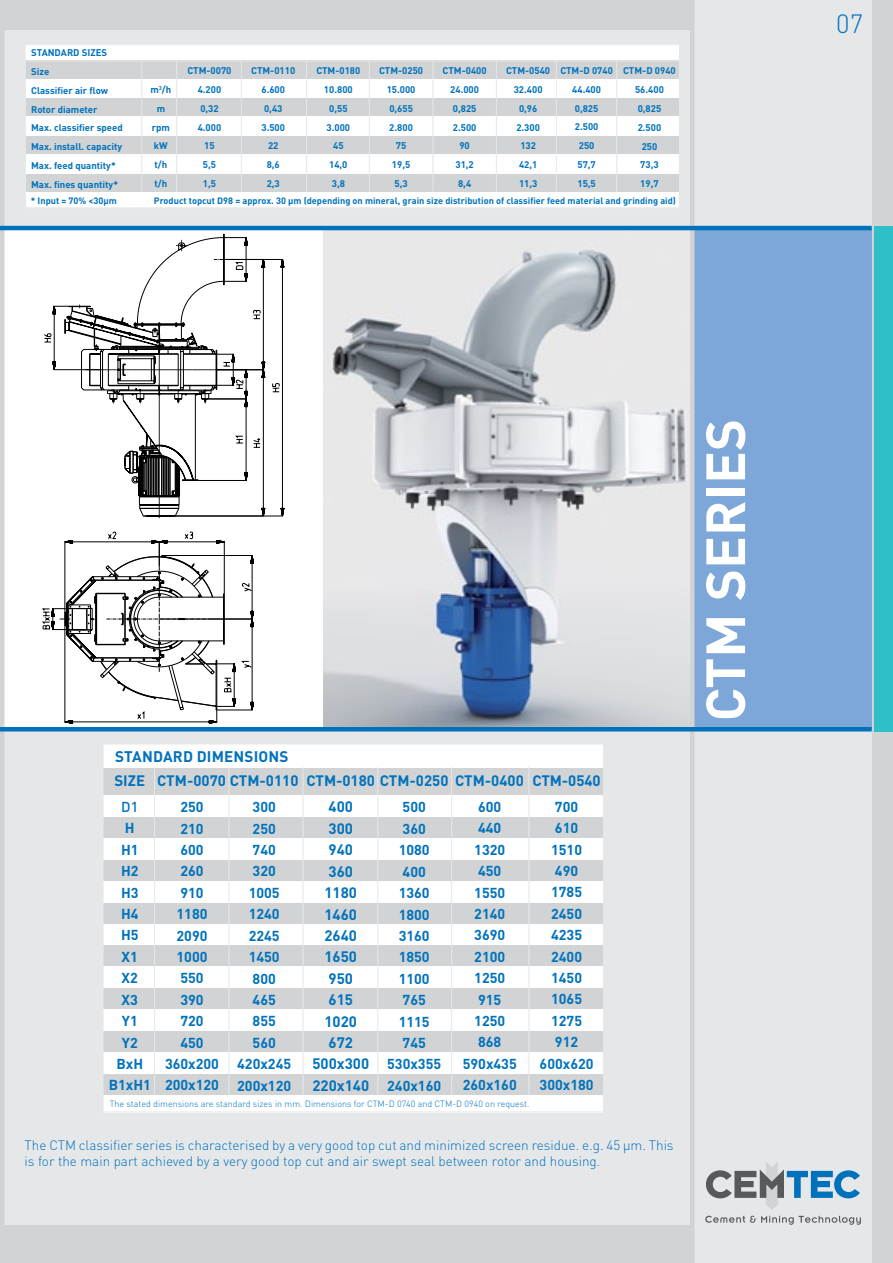
<style>
.page{position:relative;width:893px;height:1263px;background:#d1d3d4}
.page>*{position:absolute;margin:0;border:0;box-sizing:border-box;transform-origin:0 0}
.t1{font:700 54.3px "DIN Pro";color:#fff}
.t2{font:300 26.1px "DIN Pro";color:#0072bc}
.t3{font:700 15.15px "DIN Pro";color:#0072bc}
.t4{font:700 15px/21.5px "DIN Pro";color:#0072bc}
.t5{font:700 14.25px/21.5px "DIN Pro";color:#0072bc;text-align:center}
.t6{font:500 14.25px "DIN Pro";color:#0072bc}
.t7{font:300 13.5px/16.2px "DIN Pro";color:#0072bc}
.t8{font:700 9.6px/18.9px "DIN Pro";color:#0072bc;text-align:center}
.t9{font:700 9.15px "DIN Pro";color:#0072bc}
.t10{font:300 9px "DIN Pro";color:#0072bc}
</style>
<div class="page">
<div style="left:0;top:30px;width:705px;height:1195px;background:#e6e7e8"></div>
<div style="left:694px;top:0;width:178px;height:1263px;background:#e6e7e8"></div>
<svg style="left:706px;top:1162px;width:154px;height:47px"></svg>
<svg style="left:705px;top:1216px;width:156px;height:9px"></svg>
<img style="left:323px;top:230px;width:367px;height:497px">
<div style="left:874px;top:226px;width:19px;height:505px;background:#2fbfc8"></div>
<div style="left:694px;top:229px;width:178px;height:501px;background:#7da7d8"></div>
<hr style="left:690px;top:0;width:4px;height:1263px;background:#d1d3d4">
<div style="left:4px;top:228px;width:319px;height:500px;background:#fff"></div>
<hr style="left:0;top:0;width:4px;height:1263px;background:#d1d3d4">
<hr style="left:0;top:727px;width:872px;height:4px;background:#0072bc">
<svg style="left:42px;top:306px;width:22px;height:324px"></svg>
<svg style="left:64px;top:234px;width:220px;height:490px"></svg>
<hr style="left:0;top:226px;width:872px;height:4px;background:#0072bc">
<svg style="left:26px;top:45px;width:653px;height:162px;background:#eaebeb"></svg>
<hr style="left:432px;top:61px;width:1px;height:131px;background:#e6e7e8">
<hr style="left:369px;top:61px;width:1px;height:131px;background:#e6e7e8">
<hr style="left:306px;top:61px;width:1px;height:131px;background:#e6e7e8">
<hr style="left:496px;top:61px;width:1px;height:131px;background:#e6e7e8">
<hr style="left:616px;top:61px;width:1px;height:131px;background:#e6e7e8">
<hr style="left:556px;top:60px;width:1px;height:131px;background:#e6e7e8">
<hr style="left:241px;top:61px;width:1px;height:131px;background:#e6e7e8">
<svg style="left:103px;top:744px;width:501px;height:369px;background:#e9eaea"></svg>
<hr style="left:451px;top:767px;width:1px;height:328px;background:#e6e7e8">
<hr style="left:377px;top:767px;width:1px;height:328px;background:#e6e7e8">
<hr style="left:303px;top:767px;width:1px;height:328px;background:#e6e7e8">
<hr style="left:528px;top:767px;width:1px;height:328px;background:#e6e7e8">
<hr style="left:228px;top:768px;width:1px;height:327px;background:#e6e7e8">
<p class="t8" style="left:31px;top:43px;width:93px;text-align:left">STANDARD SIZES<br>Size<br>Classifier air flow<br>Rotor diameter<br>Max. classifier speed<br>Max. install. capacity<br>Max. feed quantity*<br>Max. fines quantity*</p>
<p class="t8" style="left:150px;top:80px;width:22px">m<sup>3</sup>/h m rpm kW t/h t/h</p>
<p class="t8" style="left:187px;top:61px;width:46px">CTM-0070<br>4.200<br>0,32<br>4.000<br>15<br>5,5<br>1,5</p>
<p class="t8" style="left:251px;top:61px;width:46px">CTM-0110<br>6.600<br>0,43<br>3.500<br>22<br>8,6<br>2,3</p>
<p class="t8" style="left:316px;top:61px;width:46px">CTM-0180<br>10.800<br>0,55<br>3.000<br>45<br>14,0<br>3,8</p>
<p class="t8" style="left:379px;top:61px;width:46px">CTM-0250<br>15.000<br>0,655<br>2.800<br>75<br>19,5<br>5,3</p>
<p class="t8" style="left:443px;top:61px;width:46px">CTM-0400<br>24.000<br>0,825<br>2.500<br>90<br>31,2<br>8,4</p>
<p class="t8" style="left:506px;top:61px;width:46px">CTM-0540<br>32.400<br>0,96<br>2.300<br>132<br>42,1<br>11,3</p>
<p class="t8" style="left:560px;top:61px;width:54px">CTM-D 0740<br>44.400<br>0,825<br>2.500<br>250<br>57,7<br>15,5</p>
<p class="t8" style="left:623px;top:61px;width:54px">CTM-D 0940<br>56.400<br>0,825<br>2.500<br>250<br>73,3<br>19,7</p>
<p class="t9" style="left:31px;top:194px;width:87px">* Input = 70% &lt;30μm</p>
<p class="t9" style="left:154px;top:194px;width:524px">Product topcut D98 = approx. 30 µm (depending on mineral, grain size distribution of classifier feed material and grinding aid)</p>
<h3 class="t3" style="left:115px;top:746px;width:20px">Standard</h3>
<h3 class="t3" style="left:197px;top:746px;width:10px">dimensions</h3>
<h3 class="t4" style="left:532px;top:769px;width:70px">CTM-0540</h3>
<h3 class="t5" style="left:540px;top:795px;width:56px">700<br>610<br>1510<br>490<br>1785<br>2450<br>4235<br>2400<br>1450<br>1065<br>1275<br>912<br>600x620<br>300x180</h3>
<h3 class="t4" style="left:329px;top:767px;width:197px;line-height:26.1px;text-indent:-22px">CTM-0180 CTM-0250 CTM-0400<br>400</h3>
<h3 class="t4" style="left:312px;top:817px;width:58px;text-align:center">300<br>940<br>360<br>1180<br>1460<br>2640<br>1650<br>950<br>615<br>1020<br>672<br>500x300<br>220x140</h3>
<h3 class="t4" style="left:114px;top:769px;width:32px">SIZE</h3>
<h3 class="t6" style="left:121px;top:797px;width:19px">D1</h3>
<h3 class="t5" style="left:109px;top:817px;width:44px">H<br>H1<br>H2<br>H3<br>H4<br>H5<br>X1<br>X2<br>X3<br>Y1<br>Y2<br>BxH<br>B1xH1</h3>
<h3 class="t4" style="left:157px;top:769px;width:143px">CTM-0070 CTM-0110</h3>
<h3 class="t5" style="left:237px;top:796px;width:56px">300<br>250<br>740<br>320<br>1005<br>1240<br>2245<br>1450<br>800<br>465<br>855<br>560<br>420x245<br>200x120</h3>
<h3 class="t5" style="left:387px;top:796px;width:56px">500<br>360<br>1080<br>400<br>1360<br>1800<br>3160<br>1850<br>1100<br>765<br>1115<br>745<br>530x355<br>240x160</h3>
<h3 class="t5" style="left:463px;top:795px;width:56px">600<br>440<br>1320<br>450<br>1550<br>2140<br>3690<br>2100<br>1250<br>915<br>1250<br>868<br>590x435<br>260x160</h3>
<h3 class="t5" style="left:165px;top:796px;width:56px">250<br>210<br>600<br>260<br>910<br>1180<br>2090<br>1000<br>550<br>390<br>720<br>450<br>360x200<br>200x120</h3>
<p class="t10" style="left:110px;top:1097px;width:421px">The stated dimensions are standard sizes in mm. Dimensions for CTM-D 0740 and CTM-D 0940 on request.</p>
<h3 class="t7" style="left:25px;top:1137px;width:650px">The CTM classifier series is characterised by a very good top cut and minimized screen residue. e.g. 45 μm. This is for the main part achieved by a very good top cut and air swept seal between rotor and housing.</h3>
<h1 class="t1" style="left:688px;top:721px;width:304px;rotate:-90deg">CTM SERIES</h1>
<h2 class="t2" style="left:836px;top:6px;width:29px">07</h2>
</div>
